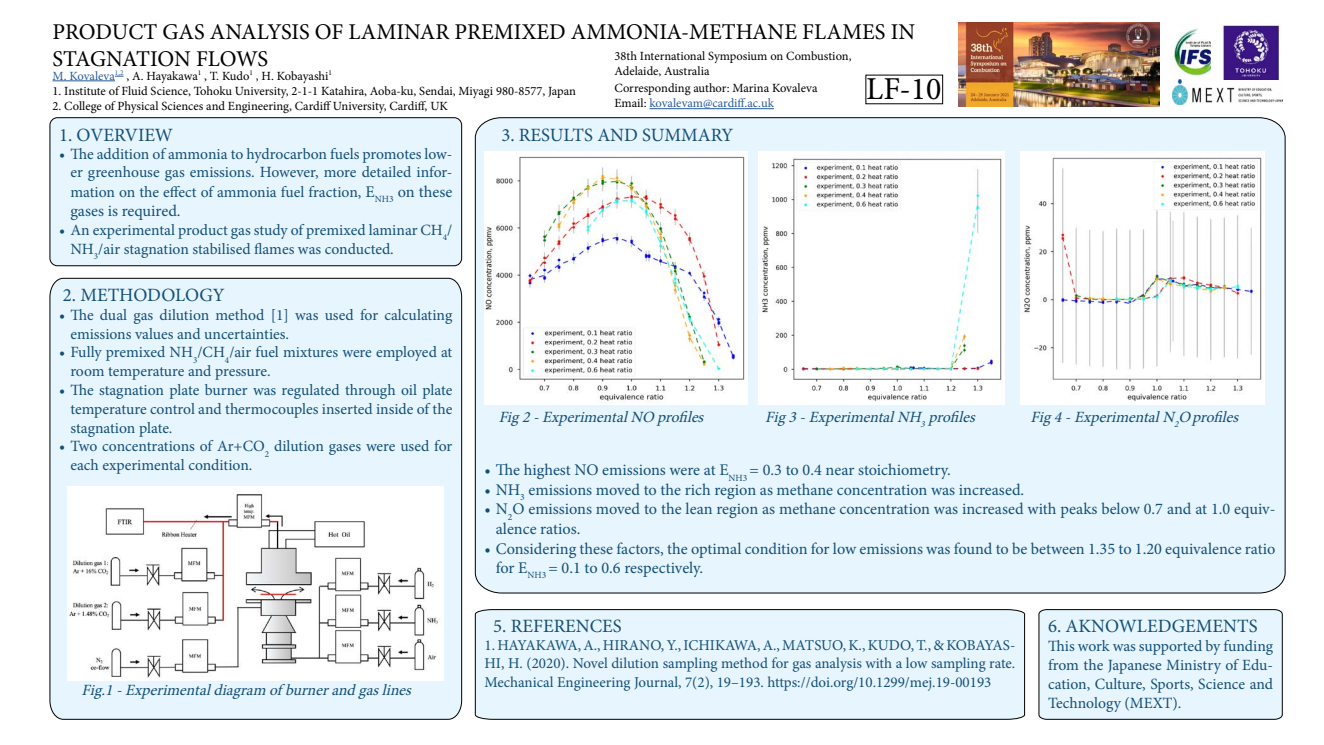
<style>
.page{position:relative;width:1324px;height:745px;background:#fff}
.page>*{position:absolute;margin:0;border:0;box-sizing:border-box;transform-origin:0 0}
.t1{font:31.88px "Minion Pro";color:#000}
.t2{font:22.5px/27px "Minion Pro";color:#000}
.t3{font:18.75px "Minion Pro";color:#154f77}
.t4{font:16.25px/19.5px "Minion Pro";color:#154f77}
.t5{font:15.62px/18.8px "Minion Pro";color:#154f77}
.t6{font:italic 15.62px "Minion Pro";color:#154f77}
.t7{font:15px/18px "Minion Pro";color:#154f77;text-align:justify}
.t8{font:12.5px/15px "Minion Pro";color:#000}
.t9{font:12.5px "Minion Pro";color:#275b9b}
.s1{color:#275b9b}
.s2{color:#000}
.s3{font-size:16.25px}
</style>
<div class="page">
<div style="left:50px;top:118px;width:411px;height:147px;background:#e6f5fe;border-radius:8px"></div>
<div style="left:50px;top:117px;width:412px;height:149px;border:1px solid #000;border-radius:8px"></div>
<div style="left:49px;top:277px;width:413px;height:442px;background:#e6f5fe"></div>
<div style="left:474px;top:117px;width:811px;height:476px;background:#e6f5fe"></div>
<hr style="left:53px;top:80px;width:62px;height:1px;background:#275b9b">
<img style="left:958px;top:22px;width:201px;height:84px">
<img style="left:1172px;top:79px;width:110px;height:26px">
<img style="left:1174px;top:28px;width:37px;height:48px">
<img style="left:1222px;top:24px;width:58px;height:55px">
<div style="left:1038px;top:609px;width:244px;height:110px;background:#e6f5fe"></div>
<div style="left:474px;top:609px;width:551px;height:110px;background:#e6f5fe"></div>
<img style="left:484px;top:151px;width:263px;height:253px">
<img style="left:758px;top:151px;width:247px;height:253px">
<hr style="left:649px;top:108px;width:125px;height:1px;background:#275b9b">
<img style="left:68px;top:486px;width:376px;height:194px">
<img style="left:1020px;top:151px;width:244px;height:253px">
<h2 class="t2" style="left:53px;top:18px;width:864px">PRODUCT GAS ANALYSIS OF LAMINAR PREMIXED AMMONIA-METHANE FLAMES IN<br>STAGNATION FLOWS</h2>
<p class="t8" style="left:614px;top:48px;width:238px">38th International Symposium on Combustion,<br>Adelaide, Australia</p>
<p class="t8" style="left:53px;top:68px;width:281px"><span class="s1">M. Kovaleva</span><sup>1,2</sup> , A. Hayakawa<sup>1</sup> , T. Kudo<sup>1</sup> , H. Kobayashi<sup>1</sup></p>
<p class="t8" style="left:53px;top:83px;width:525px">1. Institute of Fluid Science, Tohoku University, 2-1-1 Katahira, Aoba-ku, Sendai, Miyagi 980-8577, Japan</p>
<p class="t8" style="left:53px;top:98px;width:397px">2. College of Physical Sciences and Engineering, Cardiff University, Cardiff, UK</p>
<p class="t8" style="left:614px;top:81px;width:204px">Corresponding author: Marina Kovaleva</p>
<h1 class="t1" style="left:866px;top:67px;width:77px">LF-10</h1>
<p class="t9" style="left:614px;top:95px;width:161px"><span class="s2">Email:</span> kovalevam@cardiff.ac.uk</p>
<p class="t3" style="left:59px;top:122px;width:115px">1. OVERVIEW</p>
<p class="t5" style="left:59px;top:145px;width:395px;line-height:18.1px;text-align:right">• The addition of ammonia to hydrocarbon fuels promotes low&shy;er greenhouse gas emissions. However, more detailed infor-</p>
<p class="t5" style="left:70px;top:182px;width:383px">mation on the effect of ammonia fuel fraction, <span class="s3">E</span><sub>NH3</sub> <span class="s3">on these</span></p>
<p class="t4" style="left:70px;top:201px;width:112px">gases is required.</p>
<p class="t5" style="left:70px;top:221px;width:383px;text-indent:-11px">• An experimental product gas study of premixed laminar CH<sub>4</sub>/<br>NH<sub>3</sub>/air stagnation stabilised flames was conducted.</p>
<p class="t3" style="left:63px;top:282px;width:163px">2. METHODOLOGY</p>
<p class="t5" style="left:70px;top:305px;width:383px;text-indent:-11px">• The dual gas dilution method [1] was used for calculating emissions values and uncertainties.</p>
<p class="t5" style="left:70px;top:343px;width:383px;text-indent:-11px">• Fully premixed NH<sub>3</sub>/CH<sub>4</sub>/air fuel mixtures were employed at room temperature and pressure.</p>
<p class="t5" style="left:70px;top:380px;width:383px;text-align:justify;text-indent:-11px">• The stagnation plate burner was regulated through oil plate temperature control and thermocouples inserted inside of the stagnation plate.</p>
<p class="t5" style="left:70px;top:436px;width:383px;text-indent:-11px">• Two concentrations of Ar+CO<sub>2</sub> dilution gases were used for each experimental condition.</p>
<p class="t6" style="left:82px;top:679px;width:335px">Fig.1-Experimentaldiagram of burnerandgaslines</p>
<p class="t3" style="left:501px;top:122px;width:234px">3. RESULTS AND SUMMARY</p>
<p class="t6" style="left:498px;top:406px;width:211px">Fig2-ExperimentalNO profiles</p>
<p class="t6" style="left:765px;top:406px;width:216px">Fig3-ExperimentalNH<sub>3</sub> profiles</p>
<p class="t6" style="left:1030px;top:406px;width:214px">Fig4-ExperimentalN<sub>2</sub>Oprofiles</p>
<p class="t4" style="left:484px;top:460px;width:468px">• The highest NO emissions were at E<sub>NH3</sub> = 0.3 to 0.4 near stoichiometry.</p>
<p class="t4" style="left:484px;top:479px;width:541px">• NH<sub>3</sub> emissions moved to the rich region as methane concentration was increased.</p>
<p class="t4" style="left:496px;top:499px;width:781px;text-indent:-11px">• N<sub>2</sub>O emissions moved to the lean region as methane concentration was increased with peaks below 0.7 and at 1.0 equiv&shy;alence ratios.</p>
<p class="t4" style="left:496px;top:538px;width:781px;text-indent:-11px">• Considering these factors, the optimal condition for low emissions was found to be between 1.35 to 1.20 equivalence ratio for E<sub>NH3</sub> = 0.1 to 0.6 respectively.</p>
<p class="t3" style="left:493px;top:613px;width:130px">5. REFERENCES</p>
<p class="t7" style="left:484px;top:636px;width:532px">1. HAYAKAWA, A., HIRANO, Y., ICHIKAWA, A., MATSUO, K., KUDO, T., &amp; KOBAYAS-HI, H. (2020). Novel dilution sampling method for gas analysis with a low sampling rate.<br>Mechanical Engineering Journal, 7(2), 19–193. https://doi.org/10.1299/mej.19-00193</p>
<p class="t3" style="left:1048px;top:613px;width:211px">6. AKNOWLEDGEMENTS</p>
<p class="t5" style="left:1048px;top:636px;width:226px;text-align:justify">This work was supported by funding from the Japanese Ministry of Edu&shy;cation, Culture, Sports, Science and Technology (MEXT).</p>
</div>
